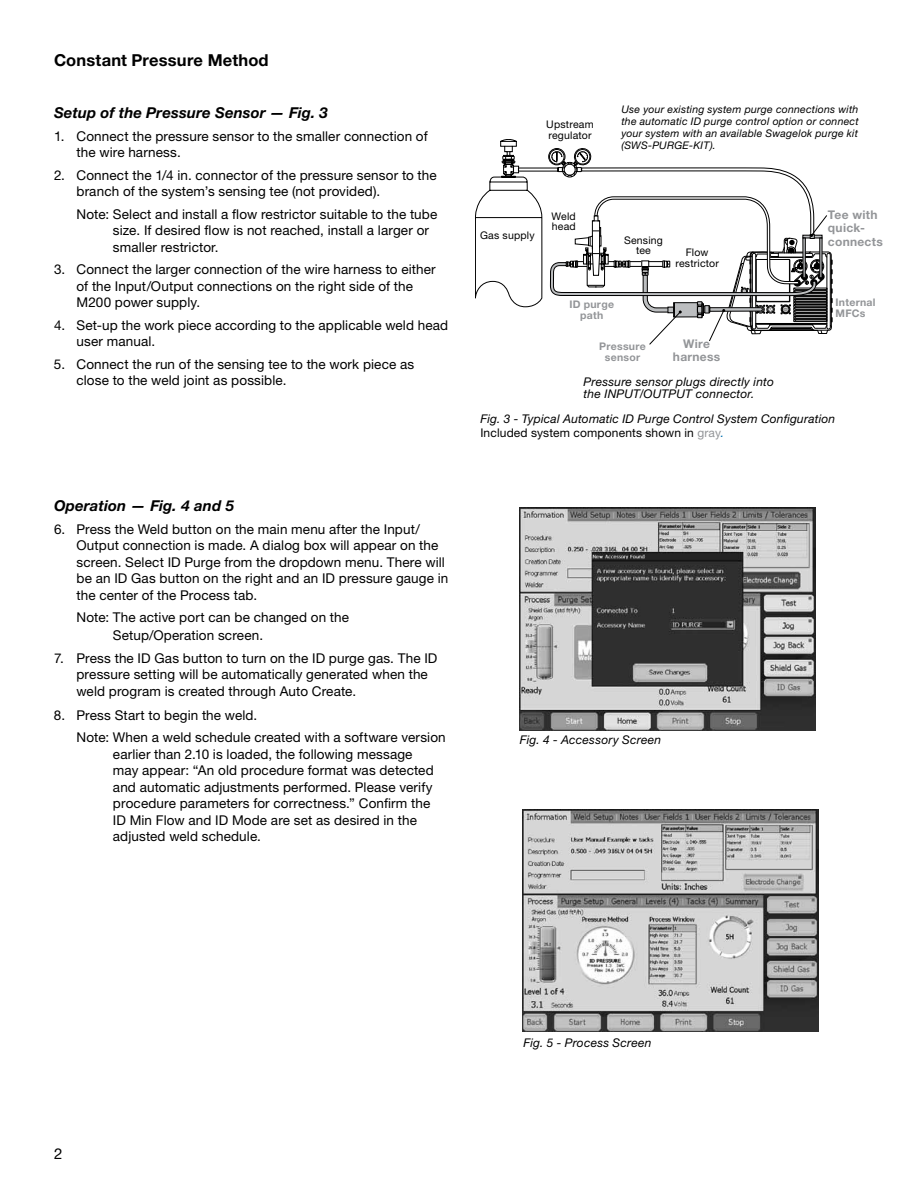
<style>
.page{position:relative;width:918px;height:1188px;background:#fff}
.page>*{position:absolute;margin:0;border:0;box-sizing:border-box;transform-origin:0 0}
.t1{font:700 16.5px "Helvetica Neue LT Std";letter-spacing:.01em;color:#000}
.t2{font:italic 700 15px "Helvetica Neue LT Std";letter-spacing:.005em;color:#000}
.t3{font:15px "Helvetica Neue LT Std";color:#000}
.t4{font:13.5px/16.5px "Helvetica Neue LT Std";letter-spacing:.01em;color:#000}
.t5{font:italic 12px/12px "Helvetica Neue LT Std";letter-spacing:.015em;color:#000}
.t6{font:700 12px/13.5px "Helvetica Neue LT Std";letter-spacing:.025em;color:#939598;text-align:center}
.t7{font:italic 10.5px/12px "Helvetica Neue LT Std";letter-spacing:.02em;color:#000;text-align:justify}
.t8{font:10.5px/10.5px "Helvetica Neue LT Std";letter-spacing:.02em;color:#000}
.t9{font:700 10.5px/10.5px "Helvetica Neue LT Std";letter-spacing:.025em;color:#939598;text-align:center}
.s1{font-style:normal}
.s2{font-style:normal;color:#939598}
.s3{color:#0070af}
</style>
<div class="page">
<img style="left:522px;top:809px;width:296px;height:222px">
<img style="left:519px;top:508px;width:297px;height:222px">
<svg style="left:475px;top:139px;width:67px;height:169px"></svg>
<div style="left:548px;top:148px;width:17px;height:17px;border:1px solid #000;border-radius:50%"></div>
<svg style="left:549px;top:148px;width:283px;height:197px"></svg>
<p class="t1" style="left:54px;top:50px;width:216px">Constant Pressure Method</p>
<p class="t2" style="left:54px;top:104px;width:275px">Setup of the Pressure Sensor — Fig. 3</p>
<p class="t4" style="left:77px;top:128px;width:353px;text-indent:-23px">1. Connect the pressure sensor to the smaller connection of the wire harness.</p>
<p class="t4" style="left:77px;top:167px;width:362px;text-indent:-23px">2. Connect the 1/4 in. connector of the pressure sensor to the branch of the system’s sensing tee (not provided).</p>
<p class="t4" style="left:113px;top:206px;width:326px;text-indent:-36px">Note: Select and install a flow restrictor suitable to the tube size. If desired flow is not reached, install a larger or smaller restrictor.</p>
<p class="t4" style="left:77px;top:261px;width:361px;text-indent:-23px">3. Connect the larger connection of the wire harness to either of the Input/Output connections on the right side of the<br>M200 power supply.</p>
<p class="t4" style="left:76px;top:317px;width:373px;text-indent:-22px">4. Set-up the work piece according to the applicable weld head user manual.</p>
<p class="t4" style="left:76px;top:356px;width:339px;text-indent:-23px">5. Connect the run of the sensing tee to the work piece as close to the weld joint as possible.</p>
<p class="t2" style="left:54px;top:497px;width:182px">Operation — Fig. 4 and 5</p>
<p class="t4" style="left:77px;top:521px;width:373px;text-indent:-23px">6. Press the Weld button on the main menu after the Input/ Output connection is made. A dialog box will appear on the screen. Select ID Purge from the dropdown menu. There will be an ID Gas button on the right and an ID pressure gauge in the center of the Process tab.</p>
<p class="t4" style="left:113px;top:608px;width:238px;line-height:18px;text-indent:-36px">Note: The active port can be changed on the<br>Setup/Operation screen.</p>
<p class="t4" style="left:76px;top:650px;width:362px;text-indent:-22px">7. Press the ID Gas button to turn on the ID purge gas. The ID pressure setting will be automatically generated when the weld program is created through Auto Create.</p>
<p class="t4" style="left:76px;top:704px;width:371px;line-height:22.5px;text-indent:-23px">8. Press Start to begin the weld.<br>Note: When a weld schedule created with a software version</p>
<p class="t4" style="left:113px;top:746px;width:322px">earlier than 2.10 is loaded, the following message may appear: “An old procedure format was detected and automatic adjustments performed. Please verify procedure parameters for correctness.” Confirm the ID Min Flow and ID Mode are set as desired in the adjusted weld schedule.</p>
<p class="t8" style="left:546px;top:119px;width:49px">Upstream regulator</p>
<p class="t7" style="left:621px;top:103px;width:239px">Use your existing system purge connections with the automatic ID purge control option or connect your system with an available Swagelok purge kit (SWS-PURGE-KIT).</p>
<p class="t8" style="left:480px;top:229px;width:56px">Gas supply</p>
<p class="t8" style="left:552px;top:211px;width:26px">Weld head</p>
<p class="t8" style="left:624px;top:235px;width:40px;text-align:center">Sensing tee</p>
<p class="t8" style="left:675px;top:247px;width:45px;text-align:center">Flow restrictor</p>
<p class="t6" style="left:828px;top:207px;width:56px;text-align:left">Tee with quick&shy;connects</p>
<p class="t9" style="left:569px;top:299px;width:46px">ID purge path</p>
<p class="t9" style="left:836px;top:297px;width:42px;text-align:left">Internal<br>MFCs</p>
<p class="t9" style="left:599px;top:341px;width:48px">Pressure sensor</p>
<p class="t6" style="left:673px;top:337px;width:49px">Wire harness</p>
<p class="t5" style="left:584px;top:376px;width:192px">Pressure sensor plugs directly into the INPUT/OUTPUT connector.</p>
<p class="t5" style="left:480px;top:412px;width:356px;line-height:13.5px">Fig. 3 - Typical Automatic ID Purge Control System Configuration<br><span class="s1">Included system components shown in</span> <span class="s2">gray</span><span class="s3">.</span></p>
<p class="t5" style="left:520px;top:733px;width:143px">Fig. 4 - Accessory Screen</p>
<p class="t3" style="left:54px;top:1145px;width:10px">2</p>
<p class="t5" style="left:524px;top:1037px;width:130px">Fig. 5 - Process Screen</p>
</div>
